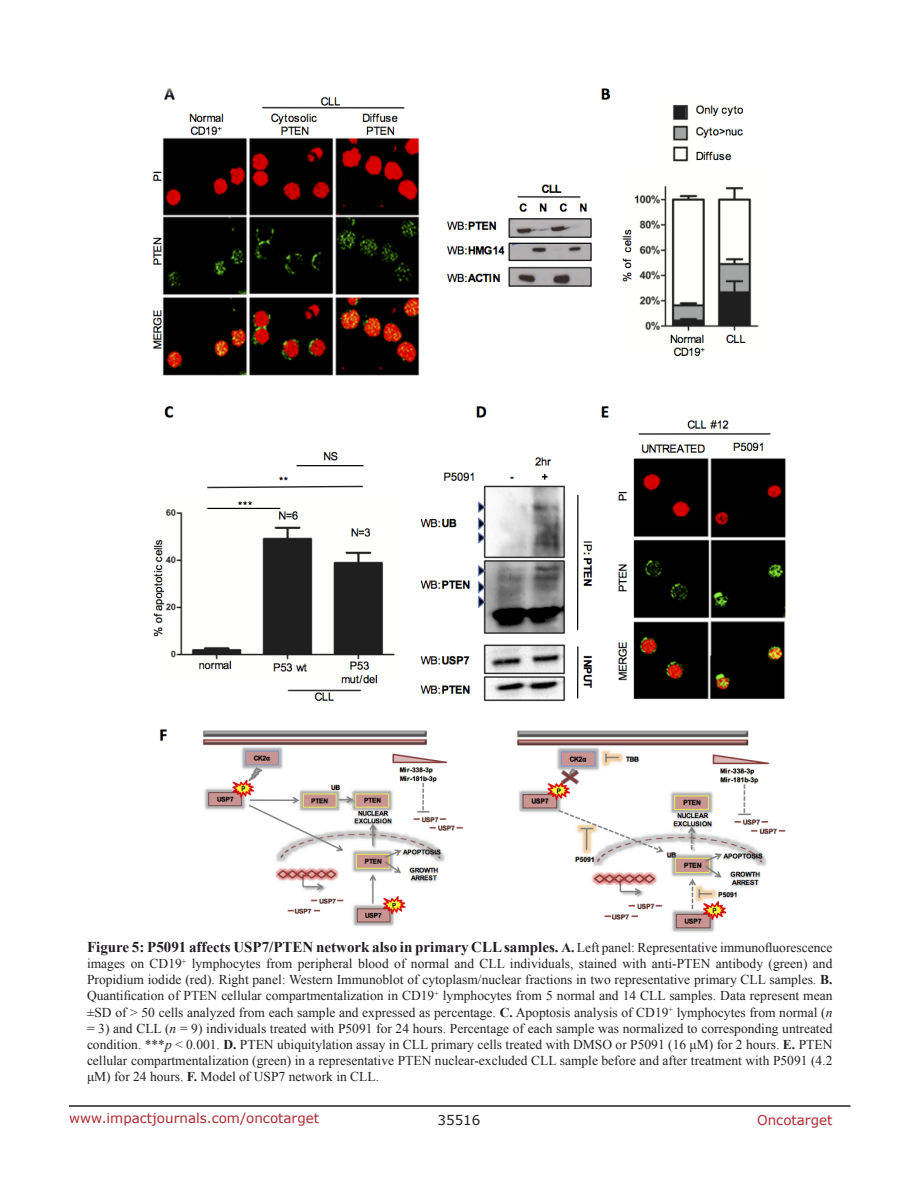
<style>
.page{position:relative;width:918px;height:1188px;background:#fff}
.page>*{position:absolute;margin:0;border:0;box-sizing:border-box;transform-origin:0 0}
.FigureText{font:700 15px "Times New Roman";color:#221f22}
.FigureText-2{font:13.5px/16.2px "Times New Roman";color:#221f22;text-align:justify}
.t1{font:13.5px "Verdana";color:#ac2b31}
.t2{font:13.5px "Verdana";color:#221f22}
.s1{font-size:13.5px}
.s2{font-weight:400;font-size:13.5px}
.s3{font-weight:700}
.s4{font-style:italic}
</style>
<div class="page">
<hr style="left:69px;top:1105px;width:781px;height:2px;background:#231f20">
<img style="left:152px;top:88px;width:634px;height:844px">
<p class="FigureText" style="left:87px;top:936px;width:747px">Figure 5: P5091 affects USP7/PTEN network also in primary CLL samples. <span class="s1">A.</span> <span class="s2">Left panel: Representative immunofluorescence</span></p>
<p class="FigureText-2" style="left:87px;top:955px;width:747px">images on CD19<sup>+</sup> lymphocytes from peripheral blood of normal and CLL individuals, stained with anti-PTEN antibody (green) and Propidium iodide (red). Right panel: Western Immunoblot of cytoplasm/nuclear fractions in two representative primary CLL samples. <span class="s3">B.<br></span>Quantification of PTEN cellular compartmentalization in CD19<sup>+</sup> lymphocytes from 5 normal and 14 CLL samples. Data represent mean ±SD of &gt; 50 cells analyzed from each sample and expressed as percentage. <span class="s3">C.</span> Apoptosis analysis of CD19<sup>+</sup> lymphocytes from normal (<span class="s4">n </span>= 3) and CLL (<span class="s4">n</span> = 9) individuals treated with P5091 for 24 hours. Percentage of each sample was normalized to corresponding untreated condition. ***<span class="s4">p</span> &lt; 0.001. <span class="s3">D.</span> PTEN ubiquitylation assay in CLL primary cells treated with DMSO or P5091 (16 μM) for 2 hours. <span class="s3">E.</span> PTEN cellular compartmentalization (green) in a representative PTEN nuclear-excluded CLL sample before and after treatment with P5091 (4.2 μM) for 24 hours. <span class="s3">F.</span> Model of USP7 network in CLL.</p>
<p class="t1" style="left:69px;top:1109px;width:252px">www.impactjournals.com/oncotarget</p>
<p class="t2" style="left:438px;top:1111px;width:44px">35516</p>
<p class="t1" style="left:757px;top:1111px;width:77px">Oncotarget</p>
</div>
